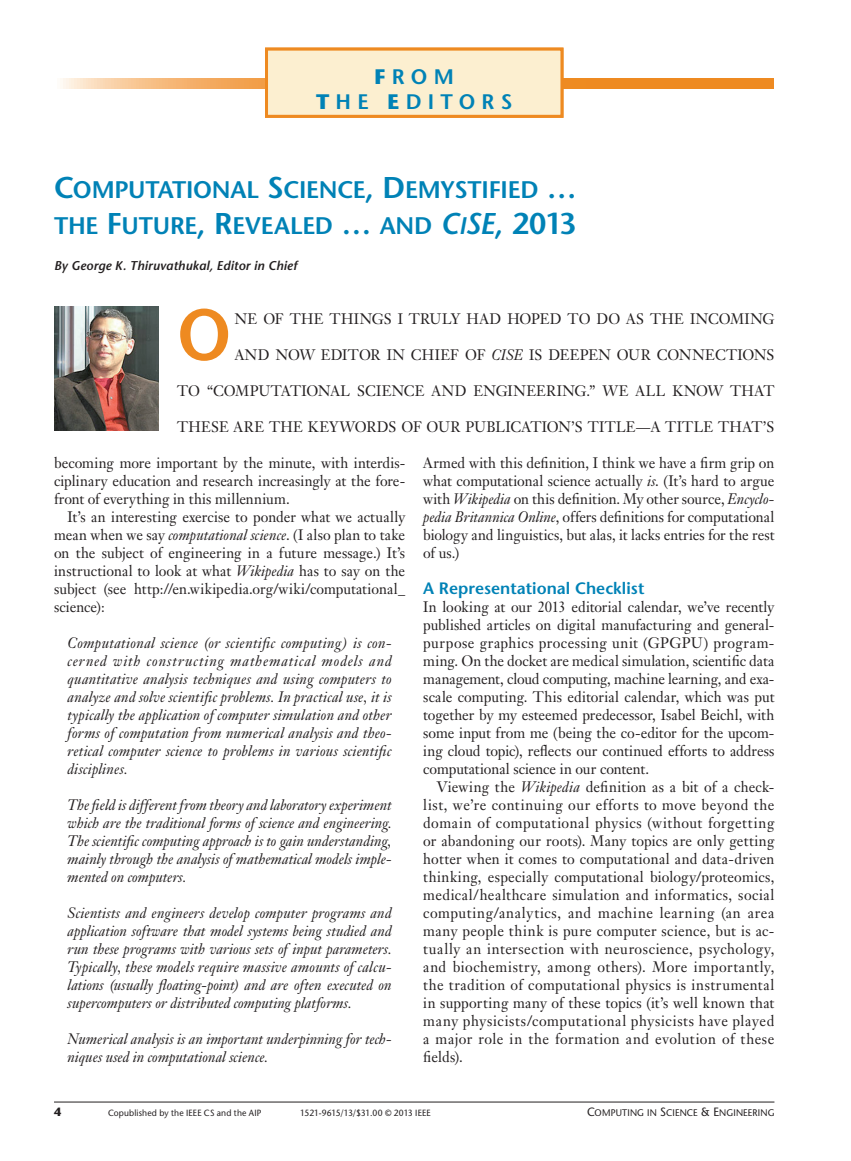
<style>
.page{position:relative;width:851px;height:1161px;background:#fff}
.page>*{position:absolute;margin:0;border:0;box-sizing:border-box;transform-origin:0 0}
.t1{font:600 72.3px "Stone Sans Std";color:#ee8a21;scale:.95 1}
.t2{font:24px/36px "Stone Sans Std Semibold SC800";letter-spacing:-.01em;color:#0082b6}
.t3{font:600 21px/25.2px "Stone Sans Std";letter-spacing:.3em;color:#0082b6;text-align:center}
.t4{font:600 16.5px "Stone Sans Std";letter-spacing:.005em;color:#0082b6}
.t5{font:15px/18px "Janson Text LT Std";letter-spacing:.01em;color:#231f20;text-align:justify;scale:.95 1}
.t6{font:italic 15px/18px "Janson Text LT Std";letter-spacing:.005em;color:#231f20;text-align:justify;scale:.95 1}
.t7{font:italic 600 12.75px "Stone Sans Std";letter-spacing:.01em;color:#231f20}
.t8{font:700 12px "Stone Sans Std";color:#231f20;scale:.95 1}
.t9{font:9.6px "Stone Sans Std Medium SC800";letter-spacing:.02em;color:#231f20;scale:.95 1}
.t10{font:500 9px "Stone Sans Std";letter-spacing:.015em;color:#231f20;scale:.95 1}
.t11{font:500 9px "Stone Sans Std";letter-spacing:-.015em;color:#231f20;scale:.95 1}
.s1{font-weight:700}
.s2{font-size:30px}
.s3{font-family:"Stone Sans Std Semibold Italic SC800";font-size:30px}
.s4{font-family:"Stone Sans Std Semibold Italic SC800"}
.s5{font-style:italic}
.s6{font-size:12px}
</style>
<div class="page">
<svg style="left:60px;top:78px;width:713px;height:11px"></svg>
<hr style="left:54px;top:1102px;width:720px;height:1px;background:#231f20">
<div style="left:266px;top:49px;width:296px;height:67px;background:#fcefd0"></div>
<div style="left:265px;top:48px;width:298px;height:70px;border:3px solid #ee8a21"></div>
<img style="left:54px;top:306px;width:105px;height:125px">
<h3 class="t3" style="left:316px;top:64px;width:198px"><span class="s1">F</span>ROM<br><span class="s1">T</span>HE <span class="s1">E</span>DITORS</h3>
<h2 class="t2" style="left:54px;top:172px;width:524px"><span class="s2">C</span>OMPUTATIONAL <span class="s2">S</span>CIENCE<span class="s2">, D</span>EMYSTIFIED <span class="s2">…<br></span>THE <span class="s2">F</span>UTURE<span class="s2">, R</span>EVEALED <span class="s2">…</span> AND <span class="s3">C</span><span class="s4">i</span><span class="s3">SE</span><span class="s2">, 2013</span></h2>
<p class="t7" style="left:54px;top:258px;width:244px">By George K. Thiruvathukal, Editor in Chief</p>
<h1 class="t1" style="left:177px;top:291px;width:52px">O</h1>
<p class="t5" style="left:235px;top:310px;width:569px">ne of the things I truly had hoped to do as the incoming</p>
<p class="t5" style="left:235px;top:346px;width:569px">and now editor in chief of <span class="s5">CiSE</span> is deepen our connections</p>
<p class="t5" style="left:177px;top:382px;width:630px">to “computational science and engineering.” We all know that</p>
<p class="t5" style="left:177px;top:418px;width:630px">these are the keywords of our publication’s title—a title that’s</p>
<p class="t5" style="left:54px;top:454px;width:371px">becoming more important by the minute, with interdis&shy;ciplinary education and research increasingly at the fore&shy;front of everything in this millennium.</p>
<p class="t5" style="left:54px;top:508px;width:372px;text-indent:13px">It’s an interesting exercise to ponder what we actually mean when we say <span class="s5">computational science</span>. (I also plan to take on the subject of engineering in a future message.) It’s instructional to look at what <span class="s5">Wikipedia</span> has to say on the subject (see http://en.wikipedia.org/wiki/computational_ science):</p>
<p class="t6" style="left:67px;top:634px;width:343px">Computational science (or scientific computing) is con&shy;cerned with constructing mathematical models and quantitative analysis techniques and using computers to analyze and solve scientific problems. In practical use, it is typically the application of computer simulation and other forms of computation from numerical analysis and theo&shy;retical computer science to problems in various scientific disciplines.</p>
<p class="t6" style="left:67px;top:796px;width:343px">The field is different from theory and laboratory experiment which are the traditional forms of science and engineering.<br>The scientific computing approach is to gain understanding, mainly through the analysis of mathematical models imple&shy;mented on computers.</p>
<p class="t6" style="left:67px;top:904px;width:343px">Scientists and engineers develop computer programs and application software that model systems being studied and run these programs with various sets of input parameters.<br>Typically, these models require massive amounts of calcu&shy;lations (usually floating-point) and are often executed on supercomputers or distributed computing platforms.</p>
<p class="t6" style="left:67px;top:1030px;width:343px">Numerical analysis is an important underpinning for tech&shy;niques used in computational science.</p>
<p class="t5" style="left:423px;top:454px;width:371px">Armed with this definition, I think we have a firm grip on what computational science actually <span class="s5">is</span>. (It’s hard to argue with <span class="s5">Wikipedia</span> on this definition. My other source, <span class="s5">Encyclo&shy;pedia Britannica Online</span>, offers definitions for computational biology and linguistics, but alas, it lacks entries for the rest of us.)</p>
<p class="t4" style="left:423px;top:578px;width:223px">A REPRESENTATIONAL CHECKLIST</p>
<p class="t5" style="left:423px;top:598px;width:372px">In looking at our 2013 editorial calendar, we’ve recently published articles on digital manufacturing and general&shy;purpose graphics processing unit (GPGPU</p>
<p class="t5" style="left:423px;top:634px;width:371px;text-indent:280px">) program&shy;ming. On the docket are medical simulation, scientific data management, cloud computing, machine learning, and exa&shy;scale computing. This editorial calendar, which was put together by my esteemed predecessor, Isabel Beichl, with some input from me (being the co-editor for the upcom&shy;ing cloud topic), reflects our continued efforts to address computational science in our content.</p>
<p class="t5" style="left:423px;top:778px;width:371px;text-indent:14px">Viewing the <span class="s5">Wikipedia</span> definition as a bit of a check&shy;list, we’re continuing our efforts to move beyond the domain of computational physics (without forgetting or abandoning our roots). Many topics are only getting hotter when it comes to computational and data-driven thinking, especially computational biology/proteomics, medical/healthcare simulation and informatics, social computing/analytics, and machine learning (an area many people think is pure computer science, but is ac&shy;tually an intersection with neuroscience, psychology, and biochemistry, among others). More importantly, the tradition of computational physics is instrumental in supporting many of these topics (it’s well known that many physicists/computational physicists have played a major role in the formation and evolution of these fields).</p>
<p class="t8" style="left:54px;top:1105px;width:9px">4</p>
<p class="t10" style="left:108px;top:1108px;width:163px">Copublished by the IEEE CS and the AIP</p>
<p class="t11" style="left:300px;top:1108px;width:139px">1521-9615/13/$31.00 © 2013 IEEE</p>
<p class="t9" style="left:587px;top:1107px;width:199px"><span class="s6">C</span>OMPUTING IN <span class="s6">S</span>CIENCE <span class="s6">&amp; E</span>NGINEERING</p>
</div>
